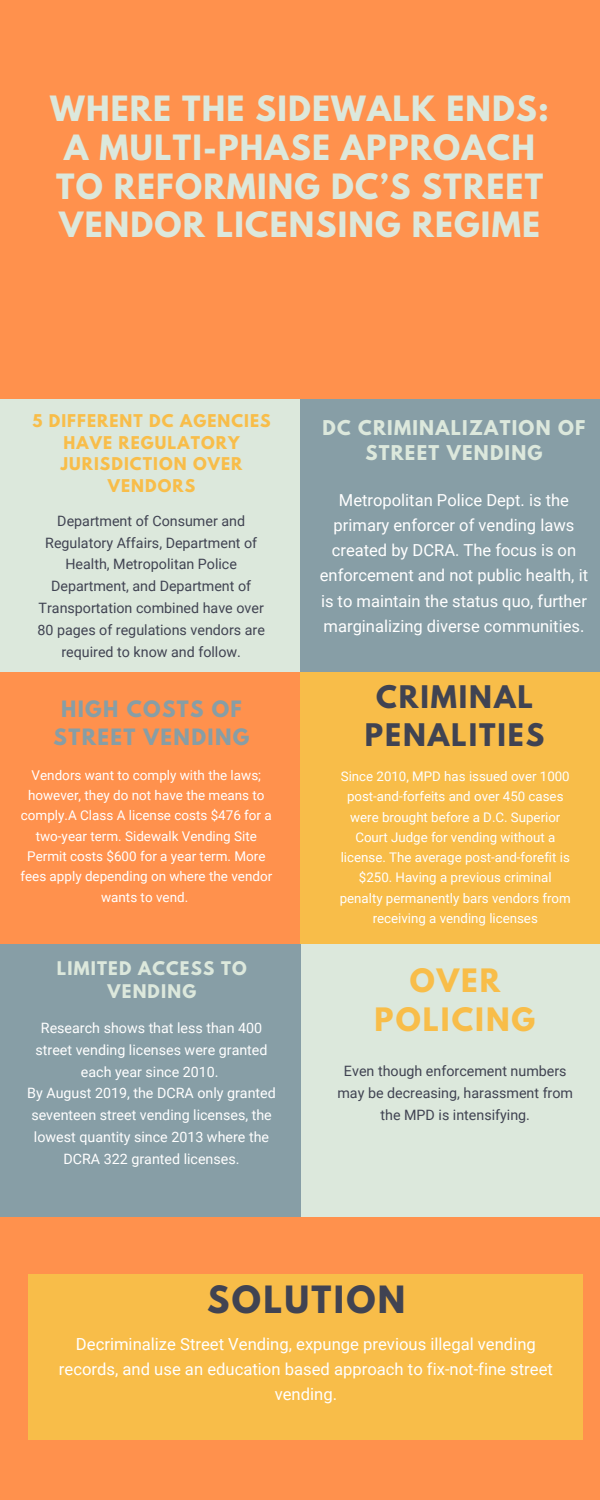
<style>
.page{position:relative;width:600px;height:1500px;background:#ff914d}
.page>*{position:absolute;margin:0;border:0;box-sizing:border-box;transform-origin:0 0}
.t1{font:700 33.3px "League Spartan";letter-spacing:.07em;color:#404352}
.t2{font:700 30.9px/38.9px "League Spartan";letter-spacing:.04em;color:#dce8dc}
.t3{font:700 28.6px/39.5px "League Spartan";letter-spacing:.07em;color:#f8bd49;text-align:center}
.t4{font:700 27.6px/38.2px "League Spartan";letter-spacing:.07em;color:#404352;text-align:center}
.t5{font:700 20px/27.8px "League Spartan";letter-spacing:.07em;color:#879ea6;text-align:center}
.t6{font:700 18.1px/25.2px "League Spartan";letter-spacing:.07em;color:#dce8dc;text-align:center}
.t7{font:700 16.7px/23.3px "League Spartan";letter-spacing:.07em;color:#dce8dc;text-align:center}
.t8{font:16.6px/25.4px "Roboto";color:#fff;text-align:center}
.t9{font:16.5px/25.3px "Roboto";color:#fff;text-align:center}
.t10{font:700 15.6px/21.8px "League Spartan";letter-spacing:.07em;color:#f8bd49;text-align:center}
.t11{font:14.3px/21.8px "Roboto";color:#404352;text-align:center}
.t12{font:14.3px/21.8px "Roboto";color:#fff;text-align:center}
.t13{font:13.5px/20.3px "Roboto";color:#fff;text-align:center}
.t14{font:13.3px/20.2px "Roboto";color:#fff;text-align:center}
</style>
<div class="page">
<div style="left:301px;top:672px;width:299px;height:273px;background:#f8bd49"></div>
<div style="left:0;top:399px;width:590px;height:273px;background:#dce8dc"></div>
<div style="left:169px;top:944px;width:431px;height:273px;background:#dce8dc"></div>
<div style="left:301px;top:399px;width:299px;height:273px;background:#879ea6"></div>
<div style="left:0;top:944px;width:301px;height:273px;background:#879ea6"></div>
<div style="left:28px;top:1275px;width:555px;height:165px;background:#f8bd49"></div>
<p class="t2" style="left:50px;top:93px;width:500px">WHERE THE SIDEWALK ENDS:<br>A MULTI-PHASE APPROACH<br>TO REFORMING DC’S STREET<br>VENDOR LICENSING REGIME</p>
<p class="t10" style="left:32px;top:412px;width:240px">5 DIFFERENT DC AGENCIES<br>HAVE REGULATORY<br>JURISDICTION OVER<br>VENDORS</p>
<p class="t11" style="left:37px;top:510px;width:229px">Department of Consumer and<br>Regulatory Affairs, Department of<br>Health, Metropolitan Police<br>Department, and Department of<br>Transportation combined have over<br>80 pages of regulations vendors are required to know and follow.</p>
<p class="t5" style="left:54px;top:698px;width:197px">HIGH COSTS OF<br>STREET VENDING</p>
<p class="t13" style="left:20px;top:765px;width:253px">Vendors want to comply with the laws; however, they do not have the means to comply.A Class A license costs $476 for a two-year term. Sidewalk Vending Site Permit costs $600 for a year term. More fees apply depending on where the vendor wants to vend.</p>
<p class="t7" style="left:57px;top:958px;width:192px">LIMITED ACCESS TO<br>VENDING</p>
<p class="t12" style="left:36px;top:1017px;width:234px">Research shows that less than 400 street vending licenses were granted each year since 2010.</p>
<p class="t12" style="left:27px;top:1083px;width:250px">By August 2019, the DCRA only granted seventeen street vending licenses, the lowest quantity since 2013 where the DCRA 322 granted licenses.</p>
<p class="t6" style="left:323px;top:418px;width:264px">DC CRIMINALIZATION OF<br>STREET VENDING</p>
<p class="t9" style="left:320px;top:487px;width:270px">Metropolitan Police Dept. is the primary enforcer of vending laws created by DCRA. The focus is on enforcement and not public health, it is to maintain the status quo, further marginalizing diverse communities.</p>
<p class="t4" style="left:365px;top:681px;width:181px">CRIMINAL<br>PENALITIES</p>
<p class="t14" style="left:340px;top:767px;width:233px">Since 2010, MPD has issued over 1000 post-and-forfeits and over 450 cases were brought before a D.C. Superior Court Judge for vending without a license. The average post-and-forefit is $250. Having a previous criminal penalty permanently bars vendors from receiving a vending licenses</p>
<p class="t3" style="left:375px;top:964px;width:162px">OVER<br>POLICING</p>
<p class="t11" style="left:337px;top:1060px;width:237px">Even though enforcement numbers may be decreasing, harassment from the MPD is intensifying.</p>
<p class="t1" style="left:207px;top:1283px;width:200px">SOLUTION</p>
<p class="t8" style="left:59px;top:1331px;width:495px">Decriminalize Street Vending, expunge previous illegal vending records, and use an education based approach to fix-not-fine street vending.</p>
</div>
